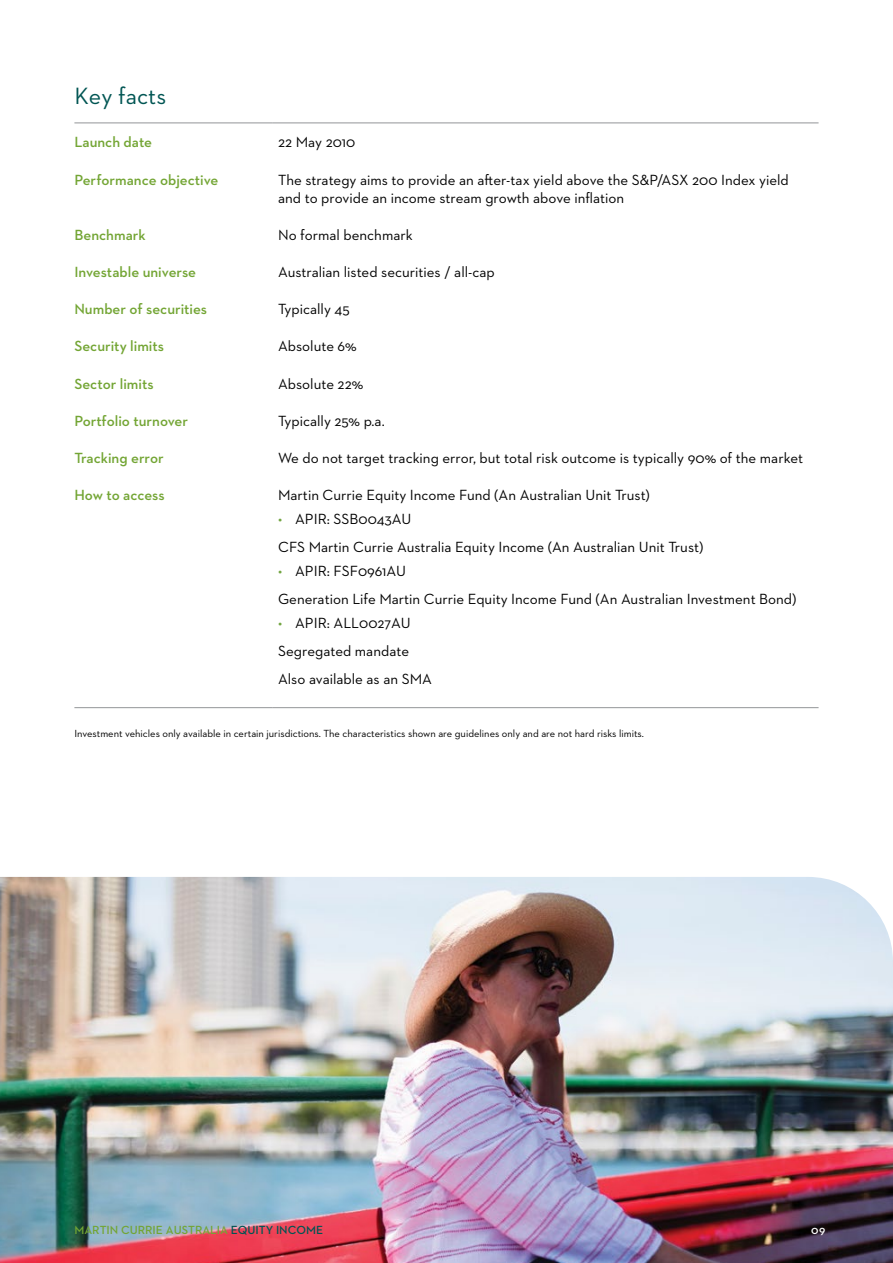
<style>
.page{position:relative;width:893px;height:1263px;background:#fff}
.page>*{position:absolute;margin:0;border:0;box-sizing:border-box;transform-origin:0 0}
.t1{font:24px "Neutraface 2 Text";color:#005553}
.t2{font:15px/28px "Neutraface 2 Text";color:#000}
.t3{font:600 15px "Neutraface 2 Text";color:#73a534}
.t4{font:600 12px "Neutraface 2 Text";color:#73a534}
.t5{font:600 12px "Neutraface 2 Text";color:#fff}
.t6{font:10.5px "Neutraface 2 Text";color:#000}
.s1{color:#72a541}
.s2{color:#005553}
</style>
<div class="page">
<img style="left:0;top:877px;width:893px;height:386px">
<hr style="left:74px;top:123px;width:198px;height:1px;background:#939598">
<hr style="left:272px;top:123px;width:547px;height:1px;background:#939598">
<hr style="left:74px;top:707px;width:198px;height:1px;background:#939598">
<hr style="left:272px;top:707px;width:547px;height:1px;background:#939598">
<h1 class="t1" style="left:74px;top:81px;width:93px">Key facts</h1>
<p class="t3" style="left:74px;top:133px;width:79px">Launch date</p>
<p class="t2" style="left:278px;top:128px;width:79px">22 May 2010</p>
<p class="t3" style="left:74px;top:170px;width:146px">Performance objective</p>
<p class="t2" style="left:278px;top:170px;width:512px;line-height:18px">The strategy aims to provide an after-tax yield above the S&amp;P/ASX 200 Index yield and to provide an income stream growth above inflation</p>
<p class="t3" style="left:74px;top:225px;width:73px">Benchmark</p>
<p class="t2" style="left:278px;top:220px;width:136px">No formal benchmark</p>
<p class="t3" style="left:74px;top:262px;width:123px">Investable universe</p>
<p class="t2" style="left:278px;top:258px;width:218px">Australian listed securities / all-cap</p>
<p class="t3" style="left:74px;top:300px;width:134px">Number of securities</p>
<p class="t2" style="left:278px;top:295px;width:73px">Typically 45</p>
<p class="t3" style="left:74px;top:337px;width:91px">Security limits</p>
<p class="t2" style="left:278px;top:332px;width:80px">Absolute 6%</p>
<p class="t3" style="left:74px;top:374px;width:81px">Sector limits</p>
<p class="t2" style="left:278px;top:369px;width:87px">Absolute 22%</p>
<p class="t3" style="left:74px;top:411px;width:115px">Portfolio turnover</p>
<p class="t2" style="left:278px;top:407px;width:108px">Typically 25% p.a.</p>
<p class="t3" style="left:74px;top:448px;width:91px">Tracking error</p>
<p class="t2" style="left:278px;top:444px;width:527px">We do not target tracking error, but total risk outcome is typically 90% of the market</p>
<p class="t3" style="left:74px;top:486px;width:92px">How to access</p>
<p class="t2" style="left:278px;top:481px;width:373px">Martin Currie Equity Income Fund (An Australian Unit Trust)</p>
<p class="t2" style="left:278px;top:505px;width:427px"><span class="s1">•</span> APIR: SSB0043AU<br>CFS Martin Currie Australia Equity Income (An Australian Unit Trust)</p>
<p class="t2" style="left:278px;top:556px;width:520px"><span class="s1">•</span> APIR: FSF0961AU<br>Generation Life Martin Currie Equity Income Fund (An Australian Investment Bond)</p>
<p class="t2" style="left:278px;top:608px;width:155px"><span class="s1">•</span> APIR: ALL0027AU<br>Segregated mandate<br>Also available as an SMA</p>
<p class="t6" style="left:74px;top:727px;width:571px">Investment vehicles only available in certain jurisdictions. The characteristics shown are guidelines only and are not hard risks limits.</p>
<p class="t4" style="left:74px;top:1222px;width:250px">MARTIN CURRIE AUSTRALIA <span class="s2">EQUITY INCOME</span></p>
<p class="t5" style="left:811px;top:1222px;width:16px">09</p>
</div>
